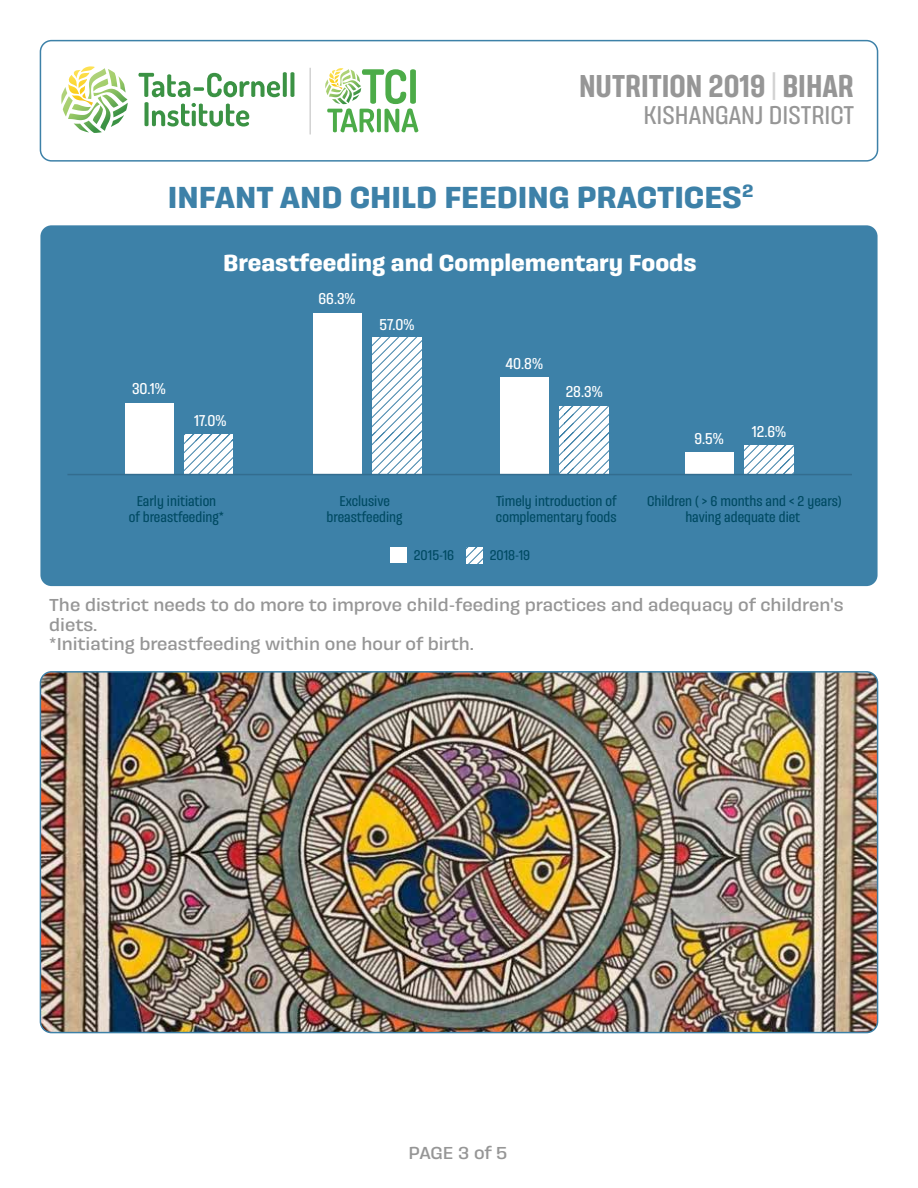
<style>
.page{position:relative;width:918px;height:1188px;background:#fff}
.page>*{position:absolute;margin:0;border:0;box-sizing:border-box;transform-origin:0 0}
.t1{font:900 33px "Galeana Condensed";color:#969696}
.t2{font:900 31.5px "Galeana Standard";color:#3d81a8}
.t3{font:700 27px "Galeana Condensed";color:#969696}
.t4{font:900 24px "Galeana Standard";color:#fff}
.t5{font:700 18px/19.5px "Galeana Standard";color:#969696}
.t6{font:700 16.5px "Galeana Condensed";color:#fff}
.t7{font:700 15px/15.8px "Galeana Condensed";color:#004a63;text-align:center}
.t8{font:700 14.85px "Galeana Condensed";color:#004a63}
.s1{font-size:30.3px;color:#d2d2d2}
</style>
<div class="page">
<div style="left:40px;top:225px;width:838px;height:361px;background:#3d81a8;border-radius:11px"></div>
<div style="left:40px;top:40px;width:838px;height:122px;border:2px solid #3d81a8;border-radius:11px"></div>
<img style="left:40px;top:672px;width:838px;height:361px">
<div style="left:40px;top:671px;width:838px;height:362px;border:2px solid #3d81a8;border-radius:11px"></div>
<hr style="left:67px;top:474px;width:785px;height:1px;background:#336d8f">
<hr style="left:309px;top:68px;width:2px;height:67px;background:#d2d2d2">
<svg style="left:138px;top:72px;width:156px;height:55px"></svg>
<svg style="left:61px;top:66px;width:67px;height:67px"></svg>
<svg style="left:325px;top:68px;width:93px;height:65px"></svg>
<img style="left:125px;top:313px;width:669px;height:251px">
<h1 class="t1" style="left:579px;top:68px;width:276px">NUTRITION 2019 <span class="s1">|</span> BIHAR</h1>
<h3 class="t3" style="left:644px;top:100px;width:212px">KISHANGANJ DISTRICT</h3>
<h2 class="t2" style="left:168px;top:178px;width:587px">INFANT AND CHILD FEEDING PRACTICES<sup>2</sup></h2>
<h3 class="t4" style="left:223px;top:249px;width:475px">Breastfeeding and Complementary Foods</h3>
<p class="t6" style="left:132px;top:379px;width:35px">30.1%</p>
<p class="t6" style="left:194px;top:411px;width:34px">17.0%</p>
<p class="t6" style="left:319px;top:289px;width:39px">66.3%</p>
<p class="t6" style="left:380px;top:315px;width:36px">57.0%</p>
<p class="t6" style="left:505px;top:354px;width:39px">40.8%</p>
<p class="t6" style="left:566px;top:382px;width:38px">28.3%</p>
<p class="t6" style="left:695px;top:429px;width:31px">9.5%</p>
<p class="t6" style="left:752px;top:422px;width:36px">12.6%</p>
<p class="t7" style="left:129px;top:494px;width:97px">Early initiation<br>of breastfeeding*</p>
<p class="t7" style="left:496px;top:494px;width:122px;text-align:left">Timely introduction of complementary foods</p>
<p class="t7" style="left:327px;top:494px;width:77px">Exclusive breastfeeding</p>
<p class="t7" style="left:647px;top:494px;width:196px">Children ( &gt; 6 months and &lt; 2 years) having adequate diet</p>
<p class="t8" style="left:414px;top:546px;width:42px">2015-16</p>
<p class="t8" style="left:490px;top:546px;width:42px">2018-19</p>
<p class="t5" style="left:49px;top:596px;width:796px">The district needs to do more to improve child-feeding practices and adequacy of children's diets.</p>
<p class="t5" style="left:49px;top:635px;width:426px">*Initiating breastfeeding within one hour of birth.</p>
<p class="t5" style="left:409px;top:1143px;width:100px">PAGE 3 of 5</p>
</div>
